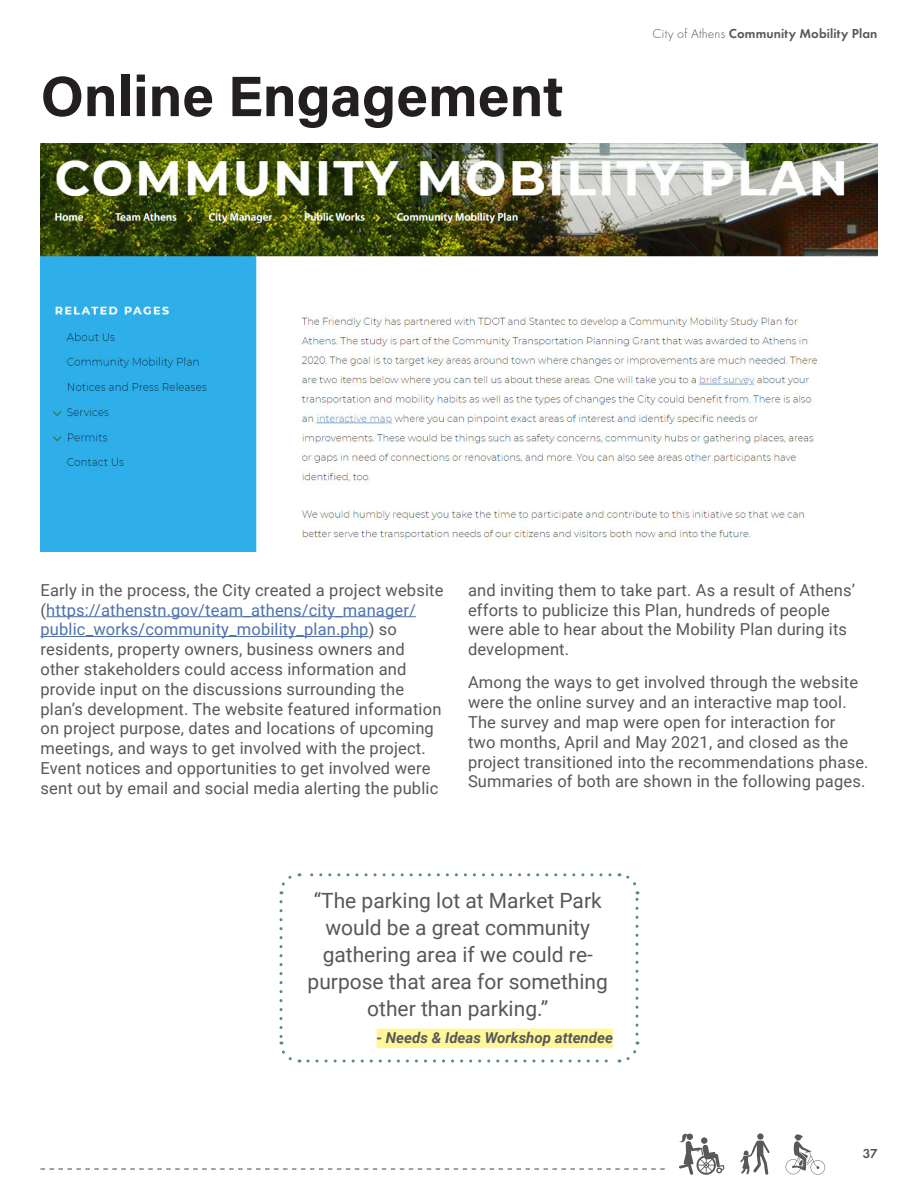
<style>
.page{position:relative;width:918px;height:1188px;background:#fff}
.page>*{position:absolute;margin:0;border:0;box-sizing:border-box;transform-origin:0 0}
.Major_Header{font:700 57px "Acumin Pro";color:#231f20}
.t1{font:21px/27px "Roboto";color:#57585a;text-align:center}
.Body_Text{font:16.5px/19.8px "Roboto";letter-spacing:.01em;color:#57585a}
.t2{font:italic 700 15px "Roboto";color:#57585a}
.t3{font:600 13.5px "Futura PT";letter-spacing:.01em;color:#57585a}
.s1{font-weight:300}
.s2{color:#4d72ac}
</style>
<div class="page">
<svg style="left:40px;top:1168px;width:625px;height:2px"></svg>
<svg style="left:786px;top:1134px;width:39px;height:41px"></svg>
<svg style="left:679px;top:1134px;width:46px;height:41px"></svg>
<svg style="left:757px;top:1133px;width:7px;height:7px"></svg>
<svg style="left:740px;top:1141px;width:30px;height:34px"></svg>
<hr style="left:46px;top:616px;width:370px;height:1px;background:#4d72ac">
<hr style="left:40px;top:636px;width:329px;height:1px;background:#4d72ac">
<svg style="left:279px;top:902px;width:21px;height:161px"></svg>
<svg style="left:308px;top:1042px;width:332px;height:21px"></svg>
<svg style="left:619px;top:873px;width:20px;height:161px"></svg>
<svg style="left:279px;top:873px;width:331px;height:21px"></svg>
<div style="left:377px;top:1029px;width:236px;height:19px;background:#fff79a"></div>
<img style="left:40px;top:143px;width:838px;height:408px">
<p class="Major_Header" style="left:40px;top:56px;width:525px">Online Engagement</p>
<p class="t3" style="left:652px;top:25px;width:227px"><span class="s1">City of Athens</span> Community Mobility Plan</p>
<p class="Body_Text" style="left:40px;top:579px;width:405px">Early in the process, the City created a project website (<span class="s2">https://athenstn.gov/team_athens/city_manager/ public_works/community_mobility_plan.php</span>) so residents, property owners, business owners and other stakeholders could access information and provide input on the discussions surrounding the plan’s development. The website featured information on project purpose, dates and locations of upcoming meetings, and ways to get involved with the project.<br>Event notices and opportunities to get involved were sent out by email and social media alerting the public</p>
<p class="Body_Text" style="left:468px;top:579px;width:389px">and inviting them to take part. As a result of Athens’ efforts to publicize this Plan, hundreds of people were able to hear about the Mobility Plan during its development.</p>
<p class="Body_Text" style="left:468px;top:672px;width:402px">Among the ways to get involved through the website were the online survey and an interactive map tool.<br>The survey and map were open for interaction for<br>two months, April and May 2021, and closed as the project transitioned into the recommendations phase.<br>Summaries of both are shown in the following pages.</p>
<p class="t1" style="left:308px;top:886px;width:302px">“The parking lot at Market Park would be a great community gathering area if we could re&shy;purpose that area for something other than parking.”</p>
<p class="t2" style="left:377px;top:1027px;width:238px">- Needs &amp; Ideas Workshop attendee</p>
<p class="t3" style="left:863px;top:1145px;width:16px">37</p>
</div>
